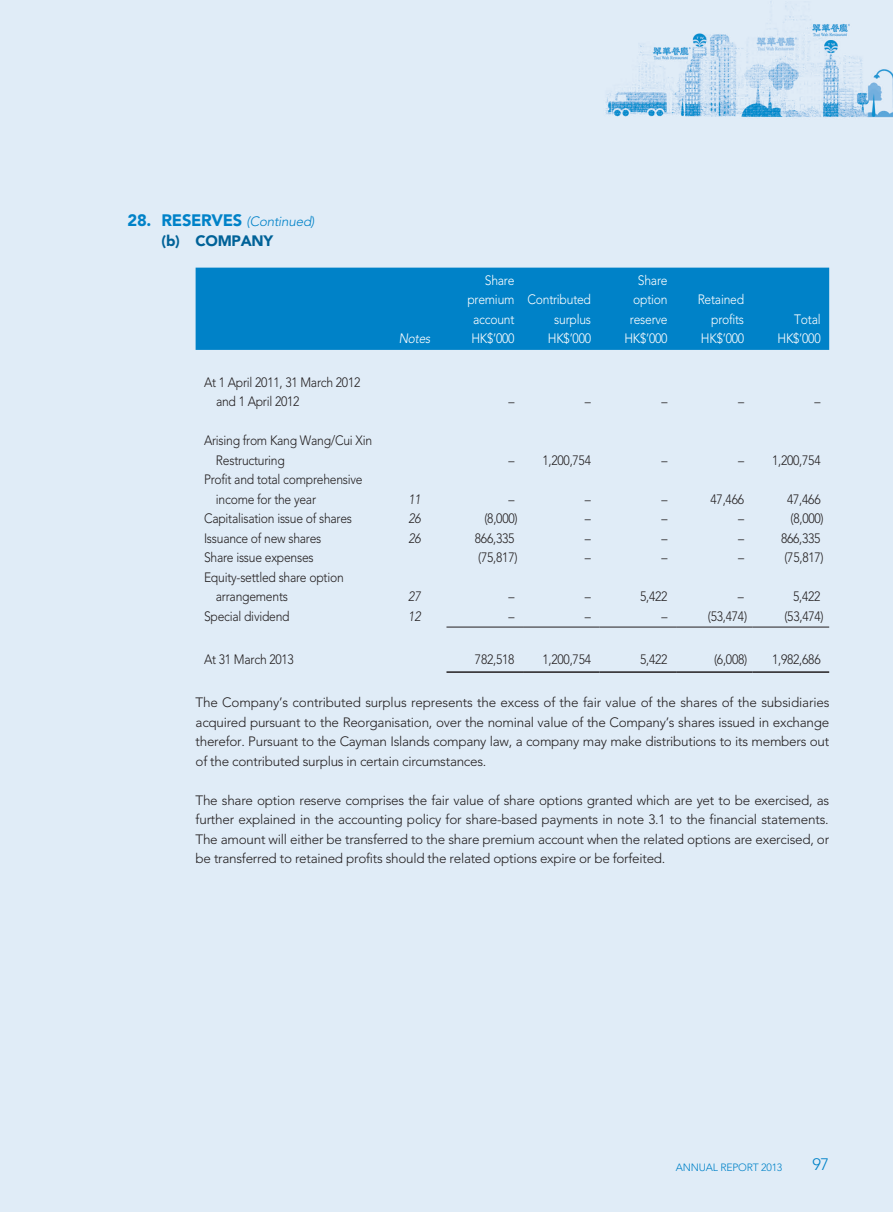
<style>
.page{position:relative;width:893px;height:1212px;background:#e0ecf7}
.page>*{position:absolute;margin:0;border:0;box-sizing:border-box;transform-origin:0 0}
.t1{font:900 16.5px "Avenir LT Std";letter-spacing:-.02em;color:#0082c8}
.t2{font:300 16.5px "Avenir LT Std";color:#0082c8}
.t3{font:900 15px "Avenir LT Std";color:#006298}
.t4{font:300 13.5px/19.5px "Avenir LT Std";letter-spacing:-.02em;color:#231f20;text-align:justify}
.t5{font:300 13.5px/19.5px "Avenir LT Std";letter-spacing:-.02em;color:#231f20;scale:.9 1}
.t6{font:300 13.5px/19.5px "Avenir LT Std";letter-spacing:-.02em;color:#fff;text-align:right;scale:.9 1}
.t7{font:italic 300 13.5px "Avenir LT Std";letter-spacing:-.02em;color:#231f20;scale:.9 1}
.t8{font:italic 300 13.5px "Avenir LT Std";letter-spacing:-.02em;color:#fff;scale:.9 1}
.t9{font:300 10.5px "Avenir LT Std";letter-spacing:-.02em;color:#0082c8}
.s1{font-weight:300;font-style:italic;font-size:13.5px}
</style>
<div class="page">
<div style="left:196px;top:268px;width:633px;height:82px;background:#0082c8"></div>
<hr style="left:446px;top:627px;width:77px;height:1px;background:#231f20">
<hr style="left:523px;top:627px;width:77px;height:1px;background:#231f20">
<hr style="left:600px;top:627px;width:76px;height:1px;background:#231f20">
<hr style="left:676px;top:627px;width:77px;height:1px;background:#231f20">
<hr style="left:753px;top:627px;width:76px;height:1px;background:#231f20">
<hr style="left:446px;top:671px;width:77px;height:2px;background:#231f20">
<hr style="left:523px;top:671px;width:77px;height:2px;background:#231f20">
<hr style="left:600px;top:671px;width:76px;height:2px;background:#231f20">
<hr style="left:676px;top:671px;width:77px;height:2px;background:#231f20">
<hr style="left:753px;top:671px;width:76px;height:2px;background:#231f20">
<p class="t1" style="left:128px;top:211px;width:188px">28. RESERVES <span class="s1">(Continued)</span></p>
<p class="t3" style="left:162px;top:231px;width:57px">(B) COMPANY</p>
<p class="t5" style="left:216px;top:372px;width:162px;text-indent:-12px">At 1 April 2011, 31 March 2012 and 1 April 2012</p>
<p class="t5" style="left:216px;top:431px;width:175px;text-indent:-12px">Arising from Kang Wang/Cui Xin<br>Restructuring</p>
<p class="t5" style="left:216px;top:470px;width:165px;text-indent:-12px">Profit and total comprehensive income for the year</p>
<p class="t6" style="left:467px;top:270px;width:54px">Share premium account</p>
<p class="t6" style="left:528px;top:290px;width:72px">Contributed surplus</p>
<p class="t6" style="left:630px;top:270px;width:43px;text-align:center">Share option reserve</p>
<p class="t6" style="left:698px;top:290px;width:53px">Retained profits</p>
<p class="t6" style="left:794px;top:309px;width:31px">Total</p>
<p class="t8" style="left:399px;top:331px;width:37px">Notes</p>
<p class="t6" style="left:471px;top:329px;width:49px">HK$’000</p>
<p class="t6" style="left:548px;top:329px;width:49px">HK$’000</p>
<p class="t6" style="left:624px;top:329px;width:49px">HK$’000</p>
<p class="t6" style="left:701px;top:329px;width:49px">HK$’000</p>
<p class="t6" style="left:777px;top:329px;width:49px">HK$’000</p>
<p class="t5" style="left:508px;top:392px;width:8px">–</p>
<p class="t5" style="left:585px;top:392px;width:8px">–</p>
<p class="t5" style="left:661px;top:392px;width:8px">–</p>
<p class="t5" style="left:738px;top:392px;width:8px">–</p>
<p class="t5" style="left:815px;top:392px;width:8px">–</p>
<p class="t5" style="left:508px;top:450px;width:93px">– 1,200,754</p>
<p class="t5" style="left:661px;top:450px;width:8px">–</p>
<p class="t5" style="left:738px;top:450px;width:93px">– 1,200,754</p>
<p class="t7" style="left:408px;top:491px;width:15px">11</p>
<p class="t5" style="left:508px;top:489px;width:8px">–</p>
<p class="t5" style="left:585px;top:489px;width:8px">–</p>
<p class="t5" style="left:661px;top:489px;width:8px">–</p>
<p class="t5" style="left:711px;top:489px;width:39px">47,466</p>
<p class="t5" style="left:787px;top:489px;width:39px">47,466</p>
<p class="t5" style="left:204px;top:509px;width:166px">Capitalisation issue of shares</p>
<p class="t7" style="left:408px;top:510px;width:15px">26</p>
<p class="t5" style="left:484px;top:509px;width:38px">(8,000)</p>
<p class="t5" style="left:585px;top:509px;width:8px">–</p>
<p class="t5" style="left:661px;top:509px;width:8px">–</p>
<p class="t5" style="left:738px;top:509px;width:8px">–</p>
<p class="t5" style="left:790px;top:509px;width:38px">(8,000)</p>
<p class="t5" style="left:204px;top:528px;width:132px">Issuance of new shares</p>
<p class="t7" style="left:408px;top:530px;width:15px">26</p>
<p class="t5" style="left:475px;top:528px;width:46px">866,335</p>
<p class="t5" style="left:585px;top:528px;width:8px">–</p>
<p class="t5" style="left:661px;top:528px;width:8px">–</p>
<p class="t5" style="left:738px;top:528px;width:8px">–</p>
<p class="t5" style="left:781px;top:528px;width:46px">866,335</p>
<p class="t5" style="left:204px;top:548px;width:123px">Share issue expenses</p>
<p class="t5" style="left:478px;top:548px;width:45px">(75,817)</p>
<p class="t5" style="left:585px;top:548px;width:8px">–</p>
<p class="t5" style="left:661px;top:548px;width:8px">–</p>
<p class="t5" style="left:738px;top:548px;width:8px">–</p>
<p class="t5" style="left:784px;top:548px;width:45px">(75,817)</p>
<p class="t5" style="left:216px;top:567px;width:144px;text-indent:-12px">Equity-settled share option arrangements</p>
<p class="t7" style="left:408px;top:588px;width:15px">27</p>
<p class="t5" style="left:508px;top:587px;width:8px">–</p>
<p class="t5" style="left:585px;top:587px;width:8px">–</p>
<p class="t5" style="left:640px;top:587px;width:32px">5,422</p>
<p class="t5" style="left:738px;top:587px;width:8px">–</p>
<p class="t5" style="left:793px;top:587px;width:32px">5,422</p>
<p class="t5" style="left:204px;top:606px;width:97px">Special dividend</p>
<p class="t7" style="left:408px;top:608px;width:15px">12</p>
<p class="t5" style="left:508px;top:606px;width:8px">–</p>
<p class="t5" style="left:585px;top:606px;width:8px">–</p>
<p class="t5" style="left:661px;top:606px;width:8px">–</p>
<p class="t5" style="left:708px;top:606px;width:45px">(53,474)</p>
<p class="t5" style="left:784px;top:606px;width:45px">(53,474)</p>
<p class="t5" style="left:204px;top:650px;width:101px">At 31 March 2013</p>
<p class="t5" style="left:475px;top:650px;width:46px">782,518</p>
<p class="t5" style="left:542px;top:650px;width:55px">1,200,754</p>
<p class="t5" style="left:640px;top:650px;width:32px">5,422</p>
<p class="t5" style="left:714px;top:650px;width:38px">(6,008)</p>
<p class="t5" style="left:772px;top:650px;width:55px">1,982,686</p>
<p class="t4" style="left:196px;top:693px;width:635px">The Company’s contributed surplus represents the excess of the fair value of the shares of the subsidiaries acquired pursuant to the Reorganisation, over the nominal value of the Company’s shares issued in exchange therefor. Pursuant to the Cayman Islands company law, a company may make distributions to its members out of the contributed surplus in certain circumstances.</p>
<p class="t4" style="left:196px;top:790px;width:635px">The share option reserve comprises the fair value of share options granted which are yet to be exercised, as further explained in the accounting policy for share-based payments in note 3.1 to the financial statements.<br>The amount will either be transferred to the share premium account when the related options are exercised, or be transferred to retained profits should the related options expire or be forfeited.</p>
<p class="t9" style="left:676px;top:1161px;width:108px">ANNUAL REPORT 2013</p>
<p class="t2" style="left:812px;top:1155px;width:18px">97</p>
</div>
